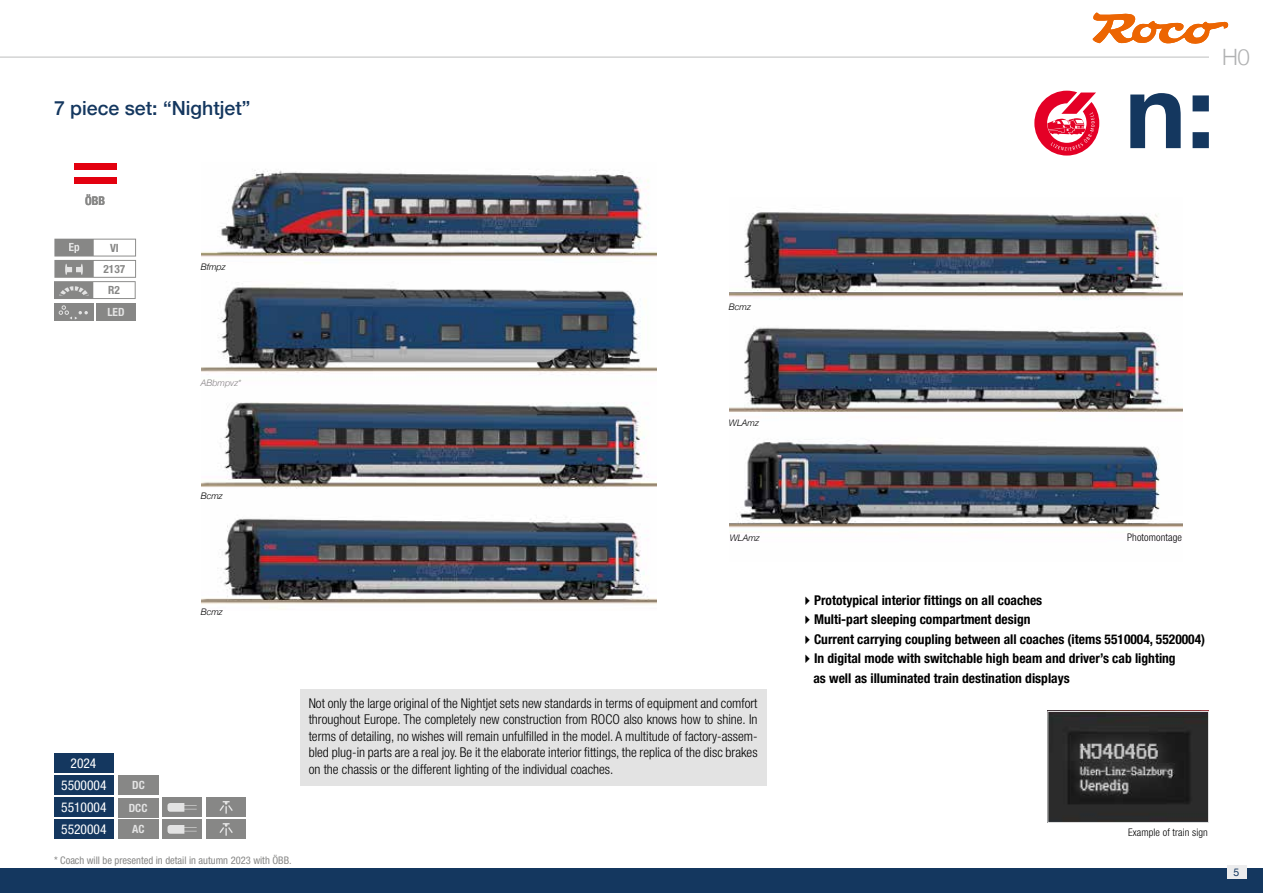
<style>
.page{position:relative;width:1263px;height:893px;background:#fff}
.page>*{position:absolute;margin:0;border:0;box-sizing:border-box;transform-origin:0 0}
.t1{font:700 103.95px "Helvetica Neue";color:#14375f}
.t2{font:300 22.5px "Helvetica Neue";color:#b1b2b3}
.t3{font:500 19.5px "Helvetica Neue";color:#14375f}
.t4{font:300 condensed 13.5px/16.5px "Helvetica Neue LT Std";color:#000;text-align:justify}
.t5{font:700 condensed 13.5px/19.5px "Helvetica Neue LT Std";color:#000}
.t6{font:condensed 13.5px/22px "Helvetica Neue LT Std";color:#fff}
.t7{font:700 condensed 12px "Helvetica Neue";color:#878786}
.t8{font:700 condensed 11.4px/21.1px "Helvetica Neue LT Std";color:#e3e3e3}
.t9{font:700 condensed 11.4px "Helvetica Neue LT Std";color:#878786}
.t10{font:condensed 10.5px "Helvetica Neue LT Std";color:#878786}
.t11{font:300 condensed 10.5px "Helvetica Neue LT Std";letter-spacing:.01em;color:#000}
.t12{font:10.5px "Helvetica Neue";color:#14375f}
.t13{font:italic 300 9px "Helvetica Neue";color:#000}
.t14{font:italic 300 9px "Helvetica Neue";color:#878786}
.s1{font-size:103.65px}
</style>
<div class="page">
<hr style="left:0;top:57px;width:1263px;height:1px;background:#bdbebe">
<svg style="left:0;top:868px;width:1px;height:25px"></svg>
<div style="left:1px;top:868px;width:1262px;height:25px;background:#14375f"></div>
<div style="left:1227px;top:865px;width:19px;height:14px;background:#ececed"></div>
<div style="left:1209px;top:43px;width:54px;height:34px;background:#fff"></div>
<svg style="left:1092px;top:12px;width:136px;height:32px"></svg>
<div style="left:118px;top:798px;width:40px;height:19px;background:#878786"></div>
<div style="left:96px;top:303px;width:40px;height:18px;background:#878786"></div>
<div style="left:54px;top:303px;width:39px;height:18px;background:#878786"></div>
<svg style="left:59px;top:306px;width:29px;height:14px"></svg>
<div style="left:54px;top:798px;width:60px;height:19px;background:#14375f"></div>
<div style="left:54px;top:820px;width:60px;height:19px;background:#14375f"></div>
<div style="left:54px;top:776px;width:60px;height:19px;background:#14375f"></div>
<div style="left:54px;top:754px;width:60px;height:19px;background:#14375f"></div>
<div style="left:74px;top:163px;width:42px;height:7px;background:#e3000f"></div>
<div style="left:74px;top:177px;width:42px;height:7px;background:#e3000f"></div>
<div style="left:118px;top:776px;width:41px;height:19px;background:#878786"></div>
<svg style="left:54px;top:239px;width:82px;height:60px"></svg>
<div style="left:162px;top:798px;width:40px;height:19px;background:#878786"></div>
<svg style="left:167px;top:803px;width:30px;height:9px"></svg>
<div style="left:162px;top:820px;width:40px;height:19px;background:#878786"></div>
<svg style="left:167px;top:825px;width:30px;height:9px"></svg>
<div style="left:206px;top:820px;width:40px;height:19px;background:#878786"></div>
<svg style="left:219px;top:823px;width:14px;height:13px"></svg>
<div style="left:206px;top:798px;width:40px;height:19px;background:#878786"></div>
<svg style="left:219px;top:801px;width:14px;height:13px"></svg>
<svg style="left:1034px;top:90px;width:66px;height:66px"></svg>
<div style="left:118px;top:820px;width:40px;height:19px;background:#878786"></div>
<div style="left:300px;top:689px;width:466px;height:96px;background:#e3e3e3"></div>
<img style="left:202px;top:169px;width:455px;height:440px">
<img style="left:729px;top:212px;width:453px;height:316px">
<img style="left:1049px;top:713px;width:158px;height:108px">
<div style="left:1047px;top:711px;width:162px;height:112px;border:1px solid #e3e3e3"></div>
<h3 class="t3" style="left:54px;top:93px;width:198px">7 piece set: “Nightjet”</h3>
<p class="t7" style="left:85px;top:191px;width:22px">ÖBB</p>
<p class="t9" style="left:110px;top:241px;width:10px">VI</p>
<p class="t9" style="left:104px;top:262px;width:23px">2137</p>
<p class="t8" style="left:107px;top:301px;width:19px">LED</p>
<p class="t9" style="left:108px;top:283px;width:13px">R2</p>
<p class="t13" style="left:201px;top:260px;width:26px">Bfmpz</p>
<p class="t14" style="left:201px;top:376px;width:42px">ABbmpvz*</p>
<p class="t13" style="left:201px;top:488px;width:24px">Bcmz</p>
<p class="t13" style="left:201px;top:604px;width:24px">Bcmz</p>
<p class="t13" style="left:729px;top:300px;width:24px">Bcmz</p>
<p class="t13" style="left:729px;top:416px;width:31px">WLAmz</p>
<p class="t13" style="left:730px;top:531px;width:31px">WLAmz</p>
<p class="t6" style="left:71px;top:752px;width:27px">2024</p>
<p class="t6" style="left:61px;top:774px;width:47px">5500004</p>
<p class="t6" style="left:61px;top:796px;width:47px">5510004<br>5520004</p>
<p class="t8" style="left:132px;top:774px;width:14px">DC</p>
<p class="t8" style="left:129px;top:797px;width:20px">DCC<br>AC</p>
<p class="t10" style="left:54px;top:854px;width:239px">* Coach will be presented in detail in autumn 2023 with ÖBB.</p>
<p class="t4" style="left:309px;top:695px;width:450px">Not only the large original of the Nightjet sets new standards in terms of equipment and comfort throughout Europe. The completely new construction from ROCO also knows how to shine. In terms of detailing, no wishes will remain unfulfilled in the model. A multitude of factory-assem&shy;bled plug-in parts are a real joy. Be it the elaborate interior fittings, the replica of the disc brakes on the chassis or the different lighting of the individual coaches.</p>
<h1 class="t1" style="left:999px;top:30px;width:218px">n: <span class="s1">n:</span></h1>
<h2 class="t2" style="left:1222px;top:39px;width:29px">H0</h2>
<p class="t11" style="left:1127px;top:532px;width:56px">Photomontage</p>
<p class="t5" style="left:800px;top:590px;width:243px">✔Prototypical interior fittings on all coaches</p>
<p class="t5" style="left:800px;top:610px;width:232px">✔Multi-part sleeping compartment design</p>
<p class="t5" style="left:800px;top:629px;width:406px">✔Current carrying coupling between all coaches (items 5510004, 5520004)</p>
<p class="t5" style="left:813px;top:649px;width:364px;text-indent:-13px">✔In digital mode with switchable high beam and driver’s cab lighting as well as illuminated train destination displays</p>
<p class="t11" style="left:1128px;top:826px;width:81px">Example of train sign</p>
<p class="t12" style="left:1233px;top:865px;width:7px">5</p>
</div>
